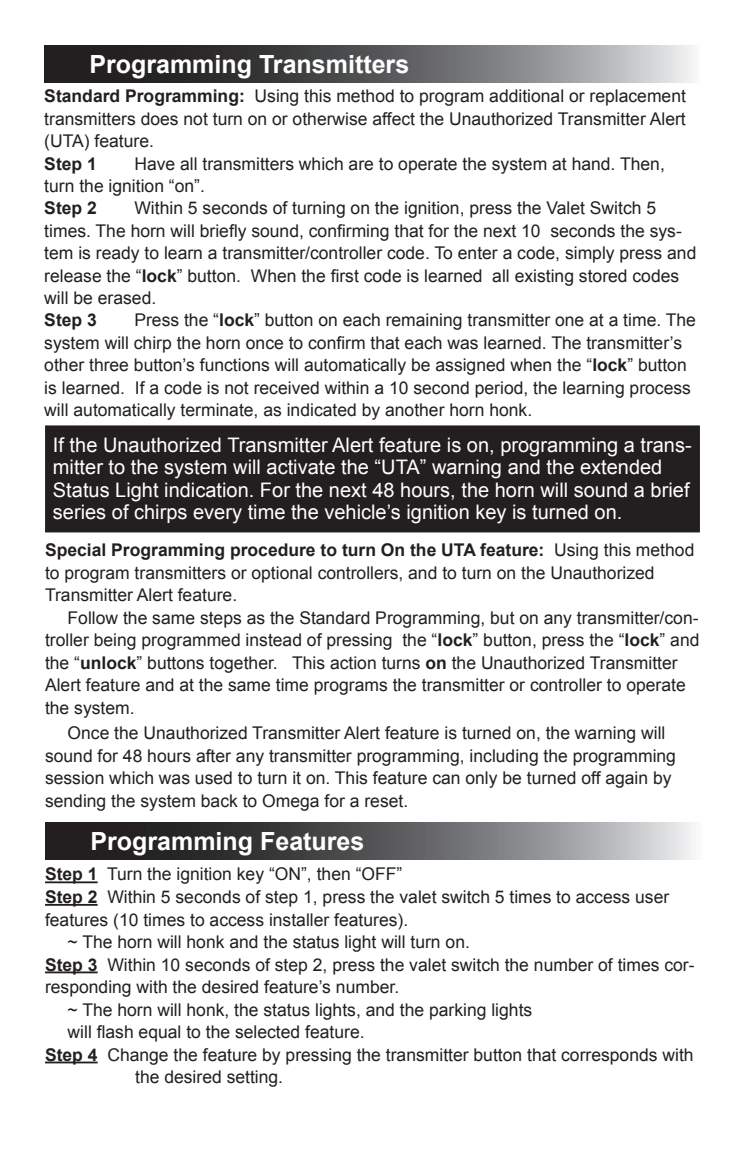
<style>
.page{position:relative;width:745px;height:1149px;background:#fff}
.page>*{position:absolute;margin:0;border:0;box-sizing:border-box;transform-origin:0 0}
.t1{font:700 25px "Arial";color:#fff}
.t2{font:20px/22.5px "Arial";color:#fff}
.t3{font:17.5px/22.5px "Arial";color:#231f20}
.t4{font:700 17.5px "Arial";color:#231f20}
.s1{font-weight:700}
</style>
<div class="page">
<div style="left:46px;top:426px;width:652px;height:105px;background:#231f20"></div>
<div style="left:45px;top:425px;width:654px;height:107px;border:2px solid #231f20"></div>
<svg style="left:44px;top:45px;width:649px;height:37px;background:#636264"></svg>
<svg style="left:45px;top:822px;width:649px;height:37px;background:#636264"></svg>
<hr style="left:45px;top:881px;width:53px;height:2px;background:#231f20">
<hr style="left:45px;top:903px;width:53px;height:2px;background:#231f20">
<hr style="left:45px;top:971px;width:53px;height:2px;background:#231f20">
<hr style="left:45px;top:1061px;width:53px;height:2px;background:#231f20">
<h1 class="t1" style="left:89px;top:47px;width:321px">Programming Transmitters</h1>
<p class="t3" style="left:44px;top:85px;width:642px;text-align:justify"><span class="s1">Standard Programming:</span> Using this method to program additional or replacement transmitters does not turn on or otherwise affect the Unauthorized Transmitter Alert (UTA) feature.</p>
<p class="t4" style="left:44px;top:152px;width:54px">Step 1</p>
<p class="t3" style="left:44px;top:153px;width:621px;text-indent:90px">Have all transmitters which are to operate the system at hand. Then, turn the ignition “on”.</p>
<p class="t3" style="left:44px;top:197px;width:653px;text-indent:90px">Within 5 seconds of turning on the ignition, press the Valet Switch 5 times. The horn will briefly sound, confirming that for the next 10 seconds the sys&shy;tem is ready to learn a transmitter/controller code. To enter a code, simply press and release the “<span class="s1">lock</span>” button. When the first code is learned all existing stored codes will be erased.</p>
<p class="t4" style="left:44px;top:196px;width:54px">Step 2</p>
<p class="t3" style="left:44px;top:309px;width:652px;text-indent:90px">Press the “<span class="s1">lock</span>” button on each remaining transmitter one at a time. The system will chirp the horn once to confirm that each was learned. The transmitter’s other three button’s functions will automatically be assigned when the “<span class="s1">lock</span>” button is learned. If a code is not received within a 10 second period, the learning process will automatically terminate, as indicated by another horn honk.</p>
<p class="t4" style="left:44px;top:308px;width:54px">Step 3</p>
<p class="t2" style="left:53px;top:433px;width:640px">If the Unauthorized Transmitter Alert feature is on, programming a trans&shy;mitter to the system will activate the “UTA” warning and the extended Status Light indication. For the next 48 hours, the horn will sound a brief series of chirps every time the vehicle’s ignition key is turned on.</p>
<p class="t3" style="left:45px;top:538px;width:650px"><span class="s1">Special Programming procedure to turn On the UTA feature:</span> Using this method to program transmitters or optional controllers, and to turn on the Unauthorized<br>Transmitter Alert feature.</p>
<p class="t3" style="left:45px;top:606px;width:655px;text-indent:23px">Follow the same steps as the Standard Programming, but on any transmitter/con&shy;troller being programmed instead of pressing the “<span class="s1">lock</span>” button, press the “<span class="s1">lock</span>” and the “<span class="s1">unlock</span>” buttons together. This action turns <span class="s1">on</span> the Unauthorized Transmitter Alert feature and at the same time programs the transmitter or controller to operate the system.</p>
<p class="t3" style="left:45px;top:721px;width:632px;text-indent:23px">Once the Unauthorized Transmitter Alert feature is turned on, the warning will sound for 48 hours after any transmitter programming, including the programming session which was used to turn it on. This feature can only be turned off again by sending the system back to Omega for a reset.</p>
<h1 class="t1" style="left:90px;top:824px;width:275px">Programming Features</h1>
<p class="t3" style="left:45px;top:863px;width:358px"><span class="s1">Step 1</span> Turn the ignition key “ON”, then “OFF”</p>
<p class="t3" style="left:45px;top:885px;width:625px"><span class="s1">Step 2</span> Within 5 seconds of step 1, press the valet switch 5 times to access user</p>
<p class="t3" style="left:45px;top:908px;width:361px">features (10 times to access installer features).</p>
<p class="t3" style="left:68px;top:930px;width:400px">~ The horn will honk and the status light will turn on.</p>
<p class="t3" style="left:45px;top:953px;width:650px"><span class="s1">Step 3</span> Within 10 seconds of step 2, press the valet switch the number of times cor-</p>
<p class="t3" style="left:45px;top:975px;width:352px">responding with the desired feature’s number.</p>
<p class="t3" style="left:68px;top:998px;width:466px">~ The horn will honk, the status lights, and the parking lights</p>
<p class="t3" style="left:68px;top:1020px;width:298px">will flash equal to the selected feature.</p>
<p class="t3" style="left:45px;top:1043px;width:649px"><span class="s1">Step 4</span> Change the feature by pressing the transmitter button that corresponds with</p>
<p class="t3" style="left:135px;top:1065px;width:146px">the desired setting.</p>
</div>
